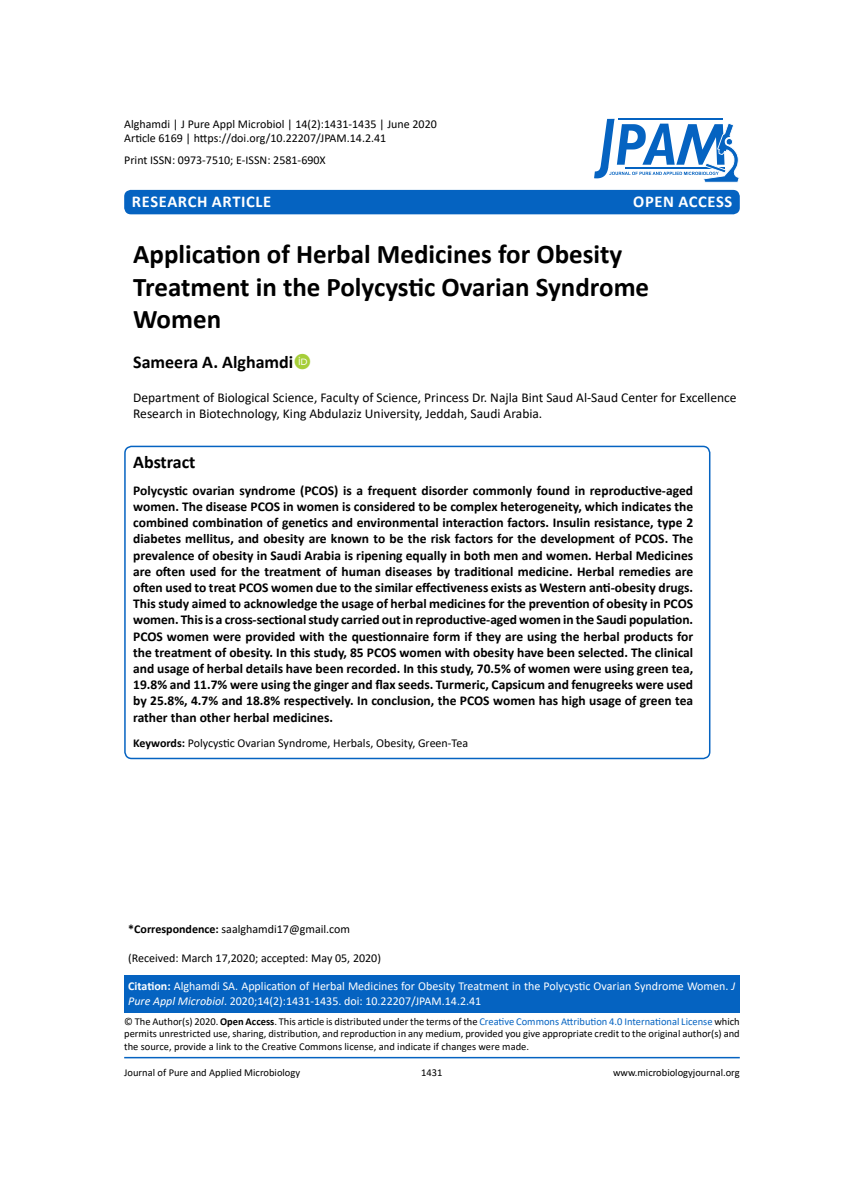
<style>
.page{position:relative;width:864px;height:1188px;background:#fff}
.page>*{position:absolute;margin:0;border:0;box-sizing:border-box;transform-origin:0 0}
.t1{font:700 27px/32.4px "Calibri";color:#000}
.t2{font:700 18px "Calibri";color:#000}
.t3{font:700 16.5px "Calibri";letter-spacing:.04em;color:#fff}
.t4{font:700 13.5px/16.2px "Calibri";color:#000;text-align:justify}
.t5{font:13.5px/16.2px "Calibri";color:#000}
.t6{font:12px/14.4px "Calibri";color:#000}
.t7{font:12px/14.4px "Calibri";color:#fff}
.t8{font:10.5px/12.6px "Calibri";color:#000;text-align:justify}
.s1{font-weight:700}
.s2{font-style:italic}
.s3{color:#0563c1}
</style>
<div class="page">
<div style="left:124px;top:975px;width:616px;height:38px;background:#0563c1"></div>
<hr style="left:124px;top:1057px;width:616px;height:1px;background:#0563c1">
<div style="left:124px;top:190px;width:616px;height:24px;background:#0563c1;border-radius:7px"></div>
<svg style="left:594px;top:119px;width:145px;height:64px"></svg>
<div style="left:124px;top:446px;width:586px;height:313px;border:2px solid #0563c1;border-radius:7px"></div>
<p class="t6" style="left:124px;top:116px;width:314px">Alghamdi | J Pure Appl Microbiol | 14(2):1431-1435 | June 2020<br>Article 6169 | https://doi.org/10.22207/JPAM.14.2.41</p>
<p class="t6" style="left:124px;top:152px;width:203px">Print ISSN: 0973-7510; E-ISSN: 2581-690X</p>
<p class="t3" style="left:132px;top:189px;width:141px">Research Article</p>
<p class="t3" style="left:633px;top:189px;width:84px">OPEN ACCESS</p>
<h1 class="t1" style="left:133px;top:238px;width:518px">Application of Herbal Medicines for Obesity<br>Treatment in the Polycystic Ovarian Syndrome<br>Women</h1>
<h2 class="t2" style="left:133px;top:349px;width:162px">Sameera A. Alghamdi</h2>
<p class="t5" style="left:133px;top:389px;width:605px">Department of Biological Science, Faculty of Science, Princess Dr. Najla Bint Saud Al-Saud Center for Excellence<br>Research in Biotechnology, King Abdulaziz University, Jeddah, Saudi Arabia.</p>
<h2 class="t2" style="left:133px;top:449px;width:64px">Abstract</h2>
<p class="t4" style="left:133px;top:482px;width:562px">Polycystic ovarian syndrome (PCOS) is a frequent disorder commonly found in reproductive-aged women. The disease PCOS in women is considered to be complex heterogeneity, which indicates the combined combination of genetics and environmental interaction factors. Insulin resistance, type 2 diabetes mellitus, and obesity are known to be the risk factors for the development of PCOS. The prevalence of obesity in Saudi Arabia is ripening equally in both men and women. Herbal Medicines are often used for the treatment of human diseases by traditional medicine. Herbal remedies are often used to treat PCOS women due to the similar effectiveness exists as Western anti-obesity drugs.<br>This study aimed to acknowledge the usage of herbal medicines for the prevention of obesity in PCOS women. This is a cross-sectional study carried out in reproductive-aged women in the Saudi population.<br>PCOS women were provided with the questionnaire form if they are using the herbal products for the treatment of obesity. In this study, 85 PCOS women with obesity have been selected. The clinical and usage of herbal details have been recorded. In this study, 70.5% of women were using green tea, 19.8% and 11.7% were using the ginger and flax seeds. Turmeric, Capsicum and fenugreeks were used by 25.8%, 4.7% and 18.8% respectively. In conclusion, the PCOS women has high usage of green tea rather than other herbal medicines.</p>
<p class="t6" style="left:133px;top:735px;width:336px"><span class="s1">Keywords:</span> Polycystic Ovarian Syndrome, Herbals, Obesity, Green-Tea</p>
<p class="t6" style="left:128px;top:921px;width:223px"><span class="s1">*Correspondence:</span> saalghamdi17@gmail.com</p>
<p class="t6" style="left:128px;top:950px;width:254px">(Received: March 17,2020; accepted: May 05, 2020)</p>
<p class="t7" style="left:128px;top:979px;width:609px"><span class="s1">Citation:</span> Alghamdi SA. Application of Herbal Medicines for Obesity Treatment in the Polycystic Ovarian Syndrome Women. <span class="s2">J<br>Pure Appl Microbiol</span>. 2020;14(2):1431-1435. doi: 10.22207/JPAM.14.2.41</p>
<p class="t8" style="left:124px;top:1015px;width:617px">© The Author(s) 2020. <span class="s1">Open Access</span>. This article is distributed under the terms of the <span class="s3">Creative Commons Attribution 4.0 International License</span> which permits unrestricted use, sharing, distribution, and reproduction in any medium, provided you give appropriate credit to the original author(s) and the source, provide a link to the Creative Commons license, and indicate if changes were made.</p>
<p class="t8" style="left:124px;top:1066px;width:177px">Journal of Pure and Applied Microbiology</p>
<p class="t8" style="left:421px;top:1066px;width:23px">1431</p>
<p class="t8" style="left:613px;top:1066px;width:128px">www.microbiologyjournal.org</p>
</div>
